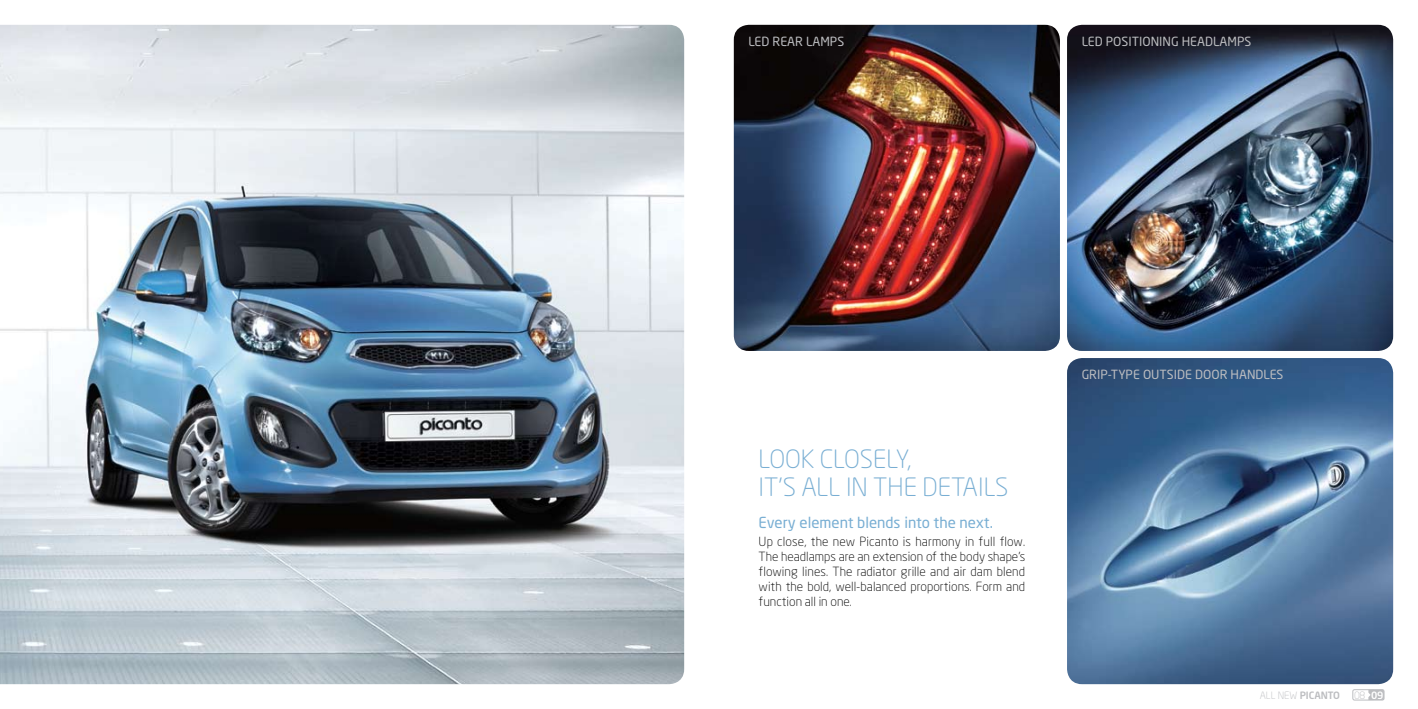
<style>
.page{position:relative;width:1418px;height:709px;background:#fff}
.page>*{position:absolute;margin:0;border:0;box-sizing:border-box;transform-origin:0 0}
.t1{font:300 25px/27.5px "Neo Sans Pro Cyr";letter-spacing:-.015em;color:#78aed3}
.t2{font:15px "Neo Sans Pro Cyr";color:#78aed3}
.t3{font:300 12.5px/15px "Neo Sans Pro Cyr";color:#000;text-align:justify}
.t4{font:12.5px "Neo Sans Pro Cyr";color:#bcbdc0}
.t5{font:500 10px "Neo Sans Pro Cyr";color:#bcbdc0}
.t6{font:300 10px "Neo Sans Pro Cyr";color:#bcbdc0}
.s1{font-weight:300}
.s2{font-weight:500;color:#fff}
</style>
<div class="page">
<img style="left:0;top:25px;width:684px;height:659px">
<img style="left:1067px;top:25px;width:326px;height:326px">
<img style="left:733px;top:25px;width:326px;height:326px">
<img style="left:1067px;top:358px;width:326px;height:326px">
<div style="left:1352px;top:689px;width:32px;height:11px;border:1px solid #bcbdc0;border-radius:2px"></div>
<div style="left:1371px;top:689px;width:12px;height:11px;background:#bcbdc0;border-radius:2px"></div>
<svg style="left:1368px;top:689px;width:4px;height:11px"></svg>
<p class="t4" style="left:748px;top:34px;width:97px">LED REAR LAMPS</p>
<p class="t4" style="left:1081px;top:34px;width:171px">LED POSITIONING HEADLAMPS</p>
<h1 class="t1" style="left:758px;top:445px;width:15px">Look</h1>
<h1 class="t1" style="left:758px;top:445px;width:154px;text-indent:61px">c lose ly,<br>It’s all in the</h1>
<h1 class="t1" style="left:922px;top:473px;width:13px">detai</h1>
<h1 class="t1" style="left:983px;top:473px;width:23px">ls</h1>
<p class="t2" style="left:758px;top:513px;width:236px">Every element blends into the next.</p>
<p class="t3" style="left:758px;top:534px;width:268px">Up close, the new Picanto is harmony in full flow.<br>The headlamps are an extension of the body shape’s flowing lines. The radiator grille and air dam blend with the bold, well-balanced proportions. Form and function all in one.</p>
<p class="t4" style="left:1081px;top:367px;width:203px">GRIP-TYPE OUTSIDE DOOR HANDLES</p>
<p class="t5" style="left:1259px;top:689px;width:82px"><span class="s1">ALL NEW</span> PICANTO</p>
<p class="t6" style="left:1354px;top:689px;width:31px">08 <span class="s2">09</span></p>
</div>
